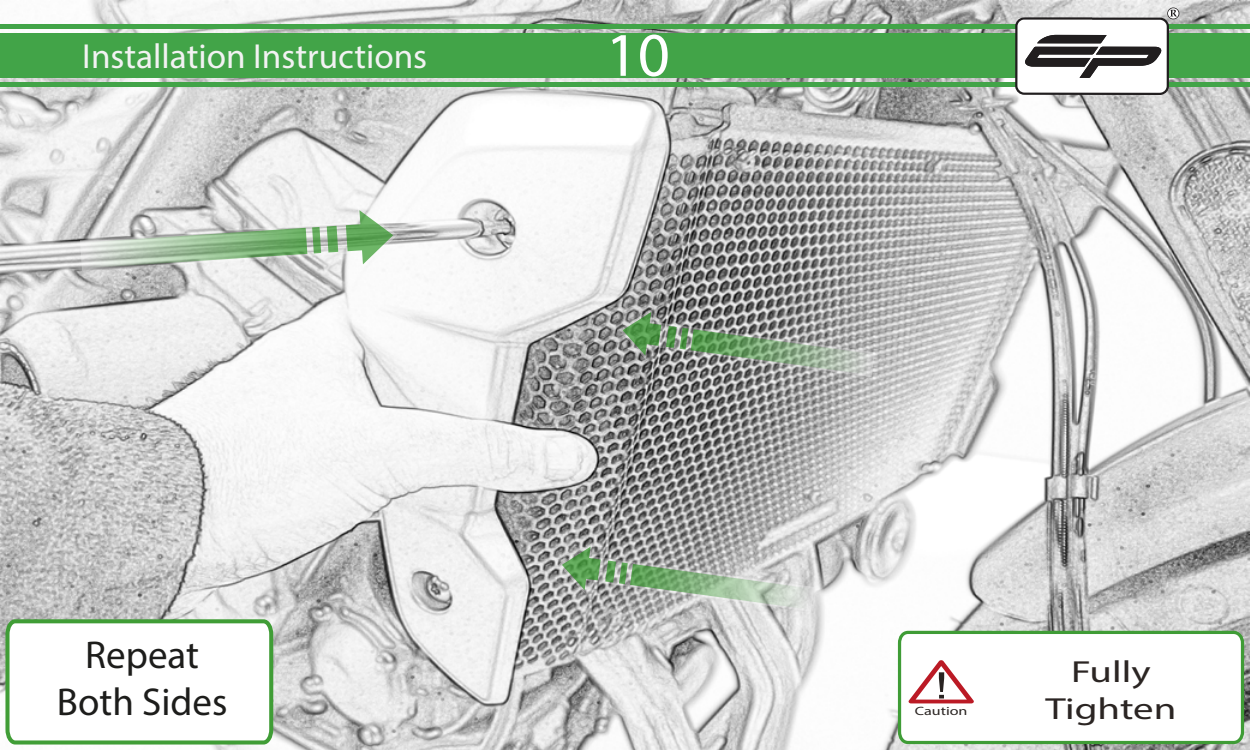
<style>
.page{position:relative;width:1250px;height:750px;background:#fff}
.page>*{position:absolute;margin:0;border:0;box-sizing:border-box;transform-origin:0 0}
.t1{font:62.5px "Myriad Pro";color:#fff}
.t2{font:39px/46.8px "Myriad Pro";color:#1d1d1b;text-align:center}
.t3{font:34.75px "Myriad Pro";color:#f2f2f2}
.t4{font:30.5px/36.8px "Myriad Pro";color:#2b2523;text-align:center;scale:1.33 1}
.t5{font:12px "Myriad Pro";color:#2b2523;scale:1.33 1}
</style>
<div class="page">
<img style="left:0;top:0;width:1250px;height:750px">
<div style="left:0;top:33px;width:1250px;height:45px;background:#42a448"></div>
<div style="left:0;top:82px;width:1250px;height:5px;background:#42a448"></div>
<hr style="left:0;top:25px;width:1250px;height:4px;background:#42a448">
<svg style="left:1168px;top:8px;width:11px;height:11px"></svg>
<svg style="left:1015px;top:10px;width:162px;height:85px"></svg>
<svg style="left:619px;top:308px;width:256px;height:69px;background:#8d9a8c"></svg>
<svg style="left:558px;top:543px;width:256px;height:69px;background:#a9b5a8"></svg>
<svg style="left:80px;top:205px;width:318px;height:66px"></svg>
<svg style="left:3px;top:617px;width:272px;height:130px"></svg>
<svg style="left:896px;top:629px;width:350px;height:117px"></svg>
<svg style="left:908px;top:660px;width:66px;height:43px"></svg>
<p class="t3" style="left:82px;top:35px;width:346px">Installation Instructions</p>
<h1 class="t1" style="left:606px;top:16px;width:66px">10</h1>
<p class="t2" style="left:57px;top:631px;width:172px">Repeat<br>Both Sides</p>
<p class="t5" style="left:915px;top:703px;width:41px">Caution</p>
<p class="t4" style="left:1045px;top:653px;width:100px">Fully<br>Tighten</p>
</div>
